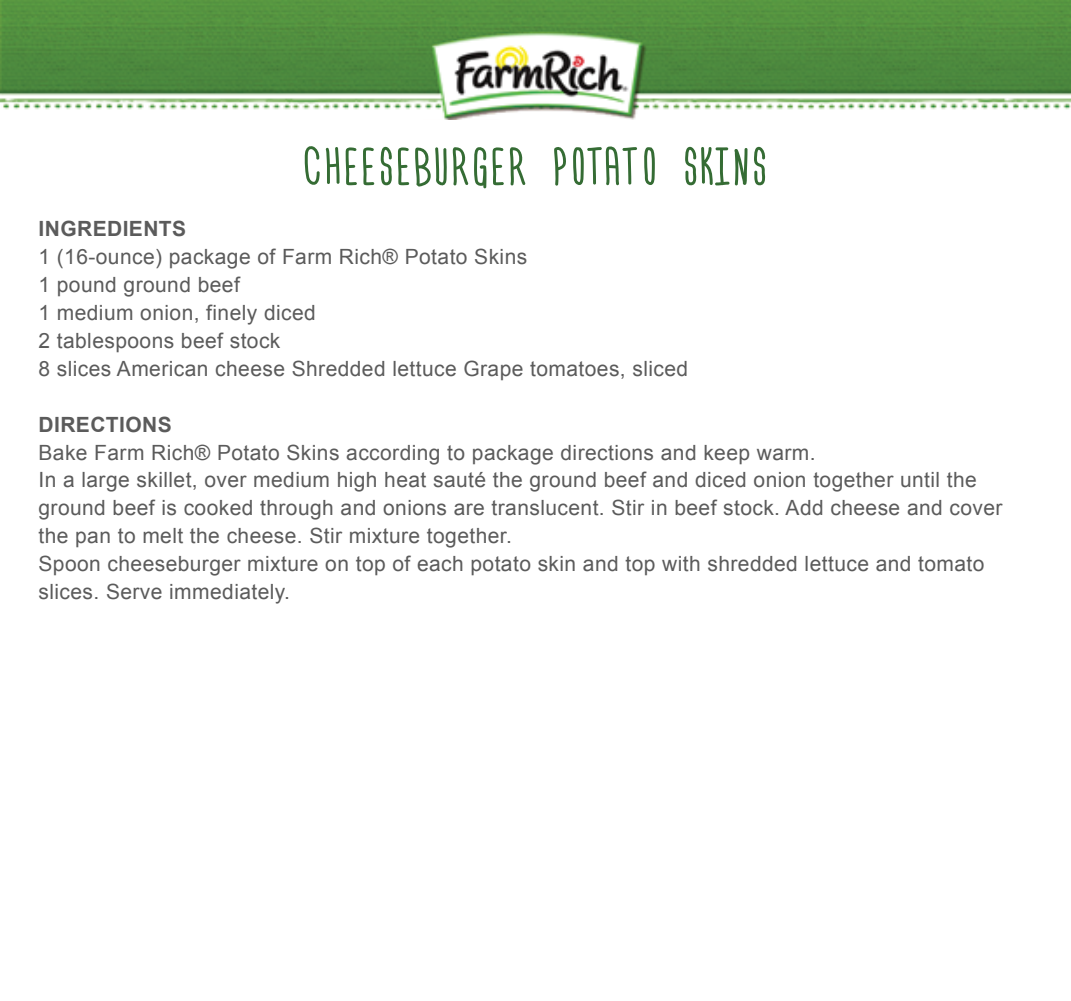
<style>
.page{position:relative;width:1071px;height:1001px;background:#fff}
.page>*{position:absolute;margin:0;border:0;box-sizing:border-box;transform-origin:0 0}
.t1{font:50.75px "Engine";letter-spacing:-.02em;color:#356c34}
.t2{font:21px/28px "Arial";letter-spacing:.02em;color:#5b5b5b}
.t3{font:700 21px "Arial";letter-spacing:.02em;color:#5b5b5b}
</style>
<div class="page">
<img style="left:0;top:0;width:1071px;height:120px">
<h1 class="t1" style="left:301px;top:125px;width:470px">CHEESEBURGER POTATO SKINS</h1>
<p class="t3" style="left:38px;top:214px;width:149px">INGREDIENTS</p>
<p class="t2" style="left:38px;top:242px;width:651px">1 (16-ounce) package of Farm Rich® Potato Skins<br>1 pound ground beef<br>1 medium onion, finely diced<br>2 tablespoons beef stock<br>8 slices American cheese Shredded lettuce Grape tomatoes, sliced</p>
<p class="t3" style="left:38px;top:410px;width:135px">DIRECTIONS</p>
<p class="t2" style="left:38px;top:438px;width:966px">Bake Farm Rich® Potato Skins according to package directions and keep warm.<br>In a large skillet, over medium high heat sauté the ground beef and diced onion together until the ground beef is cooked through and onions are translucent. Stir in beef stock. Add cheese and cover the pan to melt the cheese. Stir mixture together.<br>Spoon cheeseburger mixture on top of each potato skin and top with shredded lettuce and tomato slices. Serve immediately.</p>
</div>
